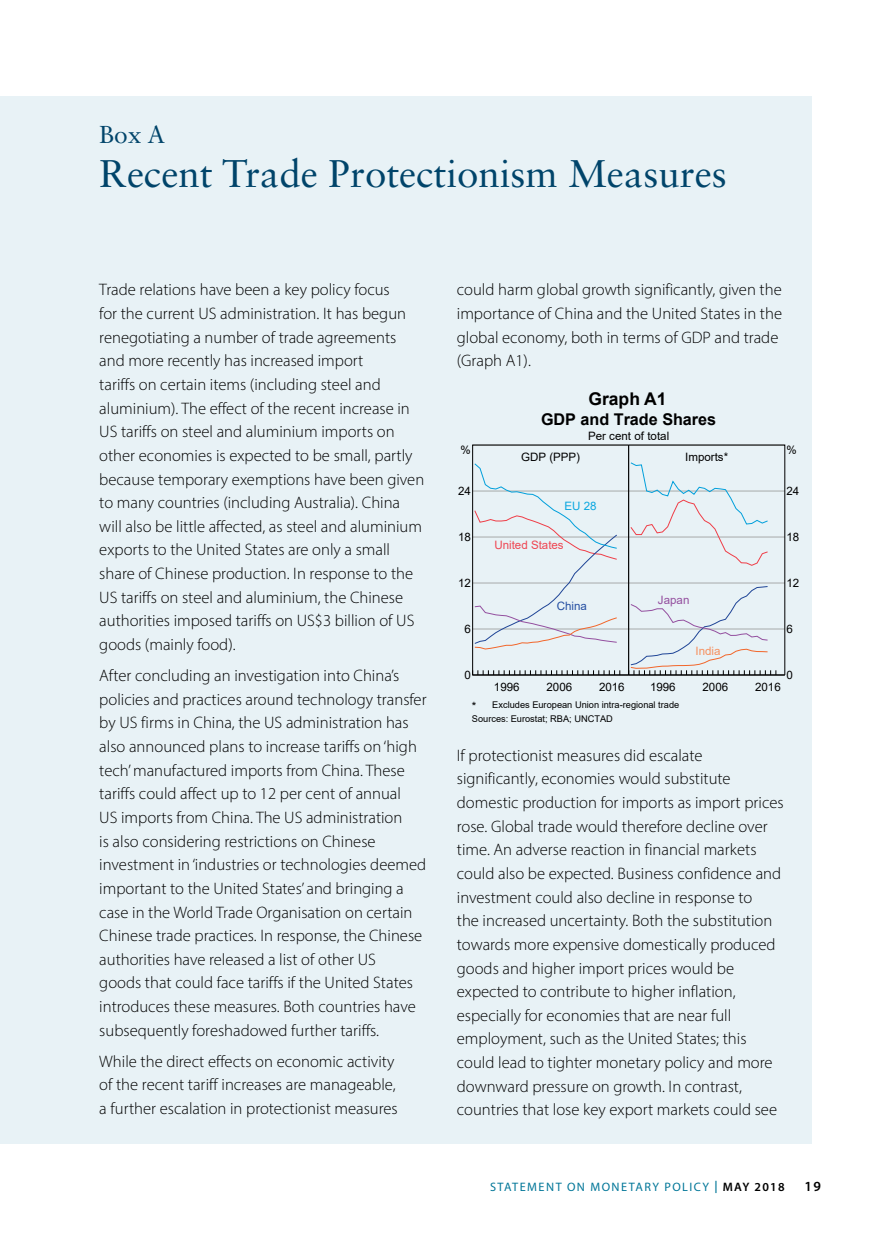
<style>
.page{position:relative;width:874px;height:1241px;background:#fff}
.page>*{position:absolute;margin:0;border:0;box-sizing:border-box;transform-origin:0 0}
.t1{font:38.5px "Sabon LT Std";color:#00446a}
.t2{font:24.5px "Sabon LT Std";color:#00446a}
.t3{font:700 17.5px "Arial";color:#000}
.t4{font:300 16.62px/23.6px "Myriad Pro";color:#000}
.t5{font:700 16.1px "Arial";color:#000}
.t6{font:600 14px "Myriad Pro";color:#000}
.t7{font:12.25px "Myriad Pro";letter-spacing:.12em;color:#007698}
.t8{font:11.55px "Arial";color:#000}
.t9{font:11.55px "Arial";color:#ef4652}
.t10{font:11.55px "Arial";color:#254fa2}
.t11{font:11.55px "Arial";color:#944f9f}
.t12{font:11.55px "Arial";color:#f69160}
.t13{font:11.55px "Arial";color:#0ba7e0}
.t14{font:9.28px/13.5px "Arial";color:#000}
.s1{font-weight:600}
.s2{font-weight:600;color:#000}
</style>
<div class="page">
<div style="left:0;top:97px;width:811px;height:1046px;background:#e8f2f6"></div>
<hr style="left:472px;top:628px;width:156px;height:1px;background:#a7aaaa">
<hr style="left:472px;top:582px;width:156px;height:1px;background:#a7aaaa">
<hr style="left:472px;top:536px;width:156px;height:1px;background:#a7aaaa">
<hr style="left:472px;top:490px;width:156px;height:1px;background:#a7aaaa">
<svg style="left:474px;top:463px;width:143px;height:187px"></svg>
<div style="left:472px;top:444px;width:156px;height:231px;border:1px solid #000"></div>
<svg style="left:472px;top:670px;width:148px;height:5px"></svg>
<svg style="left:628px;top:444px;width:157px;height:231px"></svg>
<h2 class="t2" style="left:99px;top:120px;width:67px">Box A</h2>
<h1 class="t1" style="left:99px;top:151px;width:628px">Recent Trade Protectionism Measures</h1>
<p class="t4" style="left:99px;top:278px;width:326px">Trade relations have been a key policy focus<br>for the current US administration. It has begun renegotiating a number of trade agreements and more recently has increased import<br>tariffs on certain items (including steel and aluminium). The effect of the recent increase in US tariffs on steel and aluminium imports on other economies is expected to be small, partly because temporary exemptions have been given to many countries (including Australia). China will also be little affected, as steel and aluminium exports to the United States are only a small share of Chinese production. In response to the US tariffs on steel and aluminium, the Chinese authorities imposed tariffs on US$3 billion of US goods (mainly food).</p>
<p class="t4" style="left:99px;top:663px;width:328px">After concluding an investigation into China’s policies and practices around technology transfer by US firms in China, the US administration has also announced plans to increase tariffs on ‘high tech’ manufactured imports from China. These tariffs could affect up to 12 per cent of annual<br>US imports from China. The US administration<br>is also considering restrictions on Chinese investment in ‘industries or technologies deemed important to the United States’ and bringing a case in the World Trade Organisation on certain Chinese trade practices. In response, the Chinese authorities have released a list of other US<br>goods that could face tariffs if the United States introduces these measures. Both countries have subsequently foreshadowed further tariffs.</p>
<p class="t4" style="left:99px;top:1049px;width:300px">While the direct effects on economic activity of the recent tariff increases are manageable, a further escalation in protectionist measures</p>
<p class="t4" style="left:456px;top:278px;width:326px">could harm global growth significantly, given the importance of China and the United States in the global economy, both in terms of GDP and trade (Graph A1).</p>
<p class="t3" style="left:588px;top:387px;width:80px">Graph A1</p>
<p class="t8" style="left:460px;top:442px;width:12px">%</p>
<p class="t5" style="left:540px;top:408px;width:177px">GDP and Trade Shares</p>
<p class="t8" style="left:587px;top:428px;width:83px">Per cent of total</p>
<p class="t8" style="left:521px;top:449px;width:60px">GDP (PPP)</p>
<p class="t8" style="left:685px;top:449px;width:44px">Imports*</p>
<p class="t8" style="left:786px;top:442px;width:12px">%</p>
<p class="t8" style="left:458px;top:483px;width:14px">24</p>
<p class="t8" style="left:786px;top:483px;width:14px">24</p>
<p class="t13" style="left:564px;top:498px;width:34px">EU 28</p>
<p class="t8" style="left:458px;top:529px;width:14px">18</p>
<p class="t9" style="left:494px;top:537px;width:71px">United States</p>
<p class="t8" style="left:786px;top:529px;width:14px">18</p>
<p class="t8" style="left:458px;top:575px;width:14px">12</p>
<p class="t8" style="left:786px;top:575px;width:14px">12</p>
<p class="t10" style="left:556px;top:597px;width:32px">China</p>
<p class="t11" style="left:657px;top:591px;width:33px">Japan</p>
<p class="t8" style="left:464px;top:621px;width:8px">6</p>
<p class="t8" style="left:786px;top:621px;width:8px">6</p>
<p class="t12" style="left:695px;top:643px;width:27px">India</p>
<p class="t8" style="left:464px;top:667px;width:8px">0</p>
<p class="t8" style="left:786px;top:667px;width:8px">0</p>
<p class="t8" style="left:493px;top:678px;width:27px">1996</p>
<p class="t8" style="left:546px;top:678px;width:27px">2006</p>
<p class="t8" style="left:598px;top:678px;width:27px">2016</p>
<p class="t8" style="left:649px;top:678px;width:27px">1996</p>
<p class="t8" style="left:702px;top:678px;width:27px">2006</p>
<p class="t8" style="left:754px;top:678px;width:27px">2016</p>
<p class="t14" style="left:471px;top:698px;width:209px"><sup>*</sup> Excludes European Union intra-regional trade<br>Sources: Eurostat; RBA; UNCTAD</p>
<p class="t4" style="left:456px;top:743px;width:328px">If protectionist measures did escalate significantly, economies would substitute domestic production for imports as import prices rose. Global trade would therefore decline over time. An adverse reaction in financial markets could also be expected. Business confidence and investment could also decline in response to<br>the increased uncertainty. Both the substitution towards more expensive domestically produced goods and higher import prices would be expected to contribute to higher inflation, especially for economies that are near full employment, such as the United States; this could lead to tighter monetary policy and more downward pressure on growth. In contrast, countries that lose key export markets could see</p>
<p class="t7" style="left:490px;top:1179px;width:296px">STATEMENT ON MONETARY POLICY <span class="s1">|</span> <span class="s2">MAY 2018</span></p>
<p class="t6" style="left:804px;top:1177px;width:18px">19</p>
</div>
